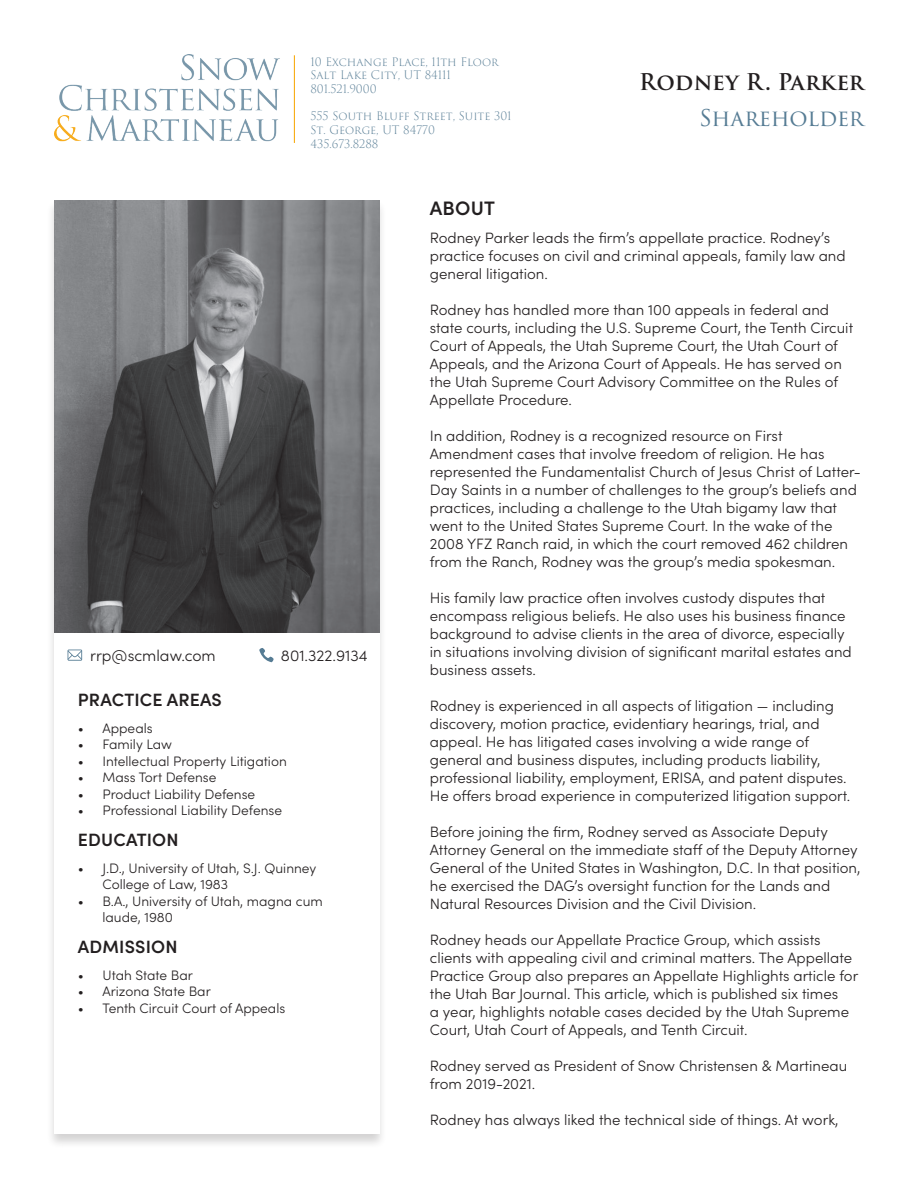
<style>
.page{position:relative;width:918px;height:1188px;background:#fff}
.page>*{position:absolute;margin:0;border:0;box-sizing:border-box;transform-origin:0 0}
.t1{font:600 22.5px "Trajan Pro 3";color:#231f20}
.t2{font:22.5px "Trajan Pro 3";letter-spacing:-.01em;color:#567c94}
.t3{font:600 19.5px "Sofia Pro";letter-spacing:.01em;color:#231f20}
.t4{font:600 17.85px "Sofia Pro";letter-spacing:.01em;color:#231f20}
.t5{font:300 15.75px "Sofia Pro";color:#231f20}
.t6{font:300 15px/18px "Sofia Pro";color:#231f20}
.t7{font:300 13.65px/16.5px "Sofia Pro";color:#231f20}
.t8{font:300 11.4px/13.6px "Trajan Pro 3";color:#567c94}
</style>
<div class="page">
<img style="left:54px;top:54px;width:240px;height:88px">
<div style="left:46px;top:199px;width:341px;height:950px;background:#231f20;opacity:.2"></div>
<div style="left:54px;top:201px;width:325px;height:933px;background:#fff"></div>
<img style="left:54px;top:201px;width:325px;height:431px">
<svg style="left:259px;top:648px;width:15px;height:14px"></svg>
<svg style="left:68px;top:650px;width:14px;height:11px"></svg>
<p class="t8" style="left:310px;top:55px;width:190px">10 Exchange Place, 11th Floor<br>Salt Lake City, UT 84111<br>801.521.9000</p>
<p class="t8" style="left:310px;top:110px;width:203px">555 South Bluff Street, Suite 301<br>St. George, UT 84770<br>435.673.8288</p>
<h2 class="t3" style="left:430px;top:193px;width:67px">ABOUT</h2>
<h1 class="t1" style="left:639px;top:65px;width:226px">Rodney R. Parker</h1>
<h1 class="t2" style="left:699px;top:102px;width:166px">SHAREHOLDER</h1>
<p class="t5" style="left:90px;top:644px;width:127px">rrp@scmlaw.com</p>
<p class="t5" style="left:281px;top:644px;width:88px">801.322.9134</p>
<p class="t4" style="left:78px;top:686px;width:146px">PRACTICE AREAS</p>
<p class="t7" style="left:78px;top:719px;width:77px">• Appeals</p>
<p class="t7" style="left:78px;top:735px;width:96px">• Family Law</p>
<p class="t7" style="left:78px;top:752px;width:211px">• Intellectual Property Litigation</p>
<p class="t7" style="left:78px;top:768px;width:140px">• Mass Tort Defense</p>
<p class="t7" style="left:78px;top:785px;width:179px">• Product Liability Defense</p>
<p class="t7" style="left:78px;top:801px;width:206px">• Professional Liability Defense</p>
<p class="t4" style="left:78px;top:827px;width:102px">EDUCATION</p>
<p class="t7" style="left:102px;top:859px;width:215px;text-indent:-25px">• J.D., University of Utah, S.J. Quinney<br>College of Law, 1983</p>
<p class="t7" style="left:102px;top:892px;width:222px;text-indent:-25px">• B.A., University of Utah, magna cum laude, 1980</p>
<p class="t4" style="left:78px;top:933px;width:101px">ADMISSION</p>
<p class="t7" style="left:78px;top:966px;width:117px">• Utah State Bar</p>
<p class="t7" style="left:78px;top:982px;width:135px">• Arizona State Bar</p>
<p class="t7" style="left:78px;top:999px;width:209px">• Tenth Circuit Court of Appeals</p>
<p class="t6" style="left:430px;top:228px;width:417px">Rodney Parker leads the firm’s appellate practice. Rodney’s practice focuses on civil and criminal appeals, family law and general litigation.</p>
<p class="t6" style="left:430px;top:300px;width:425px">Rodney has handled more than 100 appeals in federal and state courts, including the U.S. Supreme Court, the Tenth Circuit Court of Appeals, the Utah Supreme Court, the Utah Court of Appeals, and the Arizona Court of Appeals. He has served on the Utah Supreme Court Advisory Committee on the Rules of Appellate Procedure.</p>
<p class="t6" style="left:430px;top:426px;width:433px">In addition, Rodney is a recognized resource on First Amendment cases that involve freedom of religion. He has represented the Fundamentalist Church of Jesus Christ of Latter-Day Saints in a number of challenges to the group’s beliefs and practices, including a challenge to the Utah bigamy law that went to the United States Supreme Court. In the wake of the 2008 YFZ Ranch raid, in which the court removed 462 children from the Ranch, Rodney was the group’s media spokesman.</p>
<p class="t6" style="left:430px;top:588px;width:424px">His family law practice often involves custody disputes that encompass religious beliefs. He also uses his business finance background to advise clients in the area of divorce, especially in situations involving division of significant marital estates and business assets.</p>
<p class="t6" style="left:430px;top:696px;width:422px">Rodney is experienced in all aspects of litigation — including discovery, motion practice, evidentiary hearings, trial, and appeal. He has litigated cases involving a wide range of general and business disputes, including products liability, professional liability, employment, ERISA, and patent disputes.<br>He offers broad experience in computerized litigation support.</p>
<p class="t6" style="left:430px;top:822px;width:432px">Before joining the firm, Rodney served as Associate Deputy Attorney General on the immediate staff of the Deputy Attorney General of the United States in Washington, D.C. In that position, he exercised the DAG’s oversight function for the Lands and Natural Resources Division and the Civil Division.</p>
<p class="t6" style="left:430px;top:930px;width:430px">Rodney heads our Appellate Practice Group, which assists clients with appealing civil and criminal matters. The Appellate Practice Group also prepares an Appellate Highlights article for the Utah Bar Journal. This article, which is published six times<br>a year, highlights notable cases decided by the Utah Supreme Court, Utah Court of Appeals, and Tenth Circuit.</p>
<p class="t6" style="left:430px;top:1056px;width:419px">Rodney served as President of Snow Christensen &amp; Martineau from 2019-2021.</p>
<p class="t6" style="left:430px;top:1110px;width:410px">Rodney has always liked the technical side of things. At work,</p>
</div>
